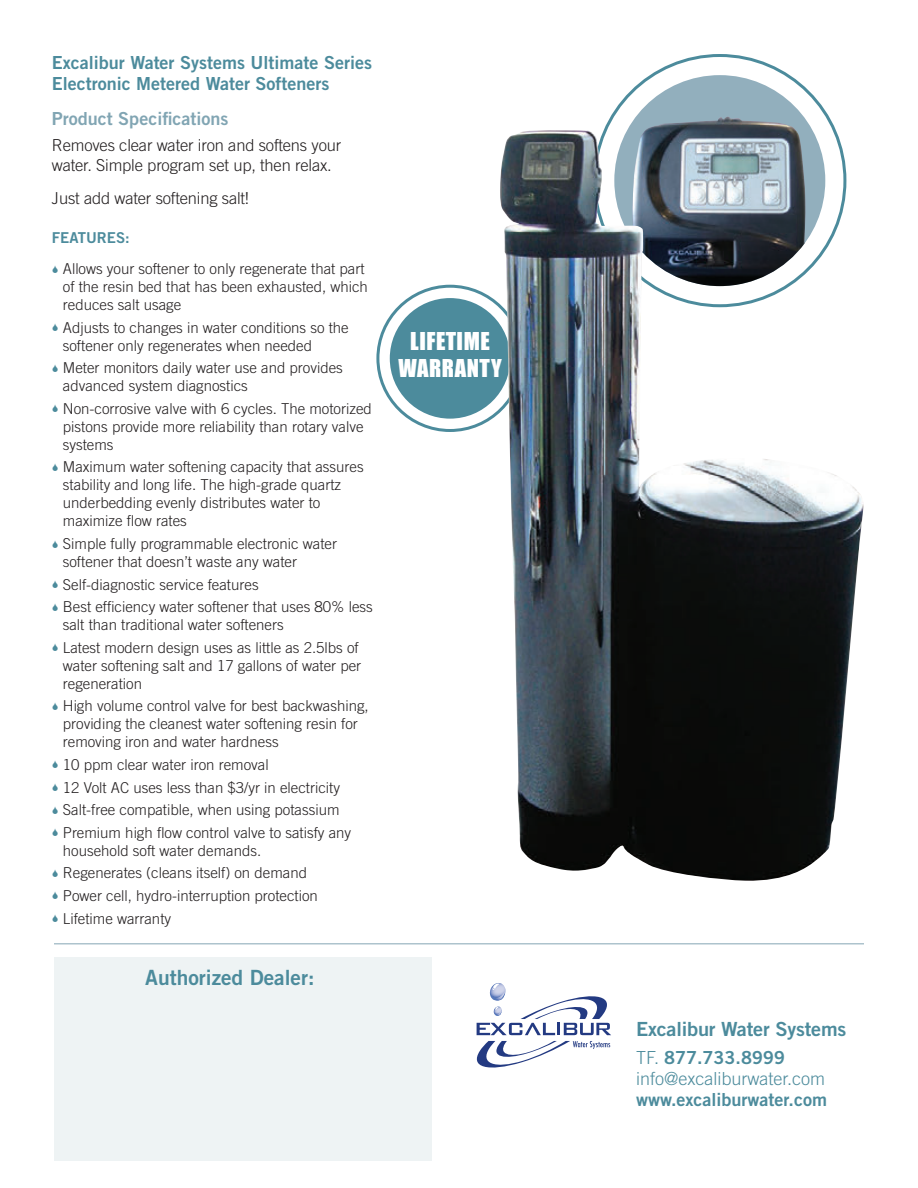
<style>
.page{position:relative;width:918px;height:1188px;background:#fff}
.page>*{position:absolute;margin:0;border:0;box-sizing:border-box;transform-origin:0 0}
.t1{font:22.65px/27.2px "Impact";letter-spacing:.025em;color:#fff;text-align:center}
.t2{font:21px "Trade Gothic Bold Two";color:#4c8b9c}
.t3{font:19.5px "Trade Gothic Bold Two";letter-spacing:-.01em;color:#4c8b9c}
.t4{font:18px/21px "Trade Gothic Bold Two";color:#4c8b9c}
.t5{font:300 18px "Trade Gothic";color:#4c8b9c}
.t6{font:18px "Trade Gothic Bold Two";color:#81a5b3}
.t7{font:300 16.5px/19.8px "Trade Gothic";letter-spacing:-.01em;color:#231f20}
.t8{font:300 15px/18px "Trade Gothic";color:#231f20}
.t9{font:15px "Trade Gothic Bold Two";color:#4c8b9c}
.s1{font-family:"Trade Gothic";font-weight:300}
</style>
<div class="page">
<div style="left:390px;top:298px;width:120px;height:121px;background:#4c8b9c;border-radius:50%"></div>
<div style="left:614px;top:75px;width:211px;height:211px;background:#92afbd;border-radius:50%"></div>
<img style="left:632px;top:116px;width:174px;height:14px">
<img style="left:500px;top:130px;width:364px;height:751px">
<div style="left:54px;top:957px;width:378px;height:204px;background:#eef3f4"></div>
<hr style="left:54px;top:943px;width:810px;height:1px;background:#92afbd">
<svg style="left:477px;top:1041px;width:133px;height:27px"></svg>
<svg style="left:477px;top:983px;width:134px;height:52px"></svg>
<p class="t4" style="left:52px;top:51px;width:322px">Excalibur Water Systems Ultimate Series<br>Electronic Metered Water Softeners</p>
<p class="t6" style="left:52px;top:107px;width:178px">Product Specifications</p>
<p class="t7" style="left:52px;top:135px;width:291px">Removes clear water iron and softens your water. Simple program set up, then relax.</p>
<p class="t7" style="left:52px;top:188px;width:198px">Just add water softening salt!</p>
<p class="t9" style="left:52px;top:228px;width:79px">FEATURES:</p>
<p class="t8" style="left:63px;top:260px;width:307px">Allows your softener to only regenerate that part of the resin bed that has been exhausted, which reduces salt usage</p>
<p class="t8" style="left:63px;top:318px;width:287px">Adjusts to changes in water conditions so the softener only regenerates when needed</p>
<p class="t8" style="left:63px;top:359px;width:282px">Meter monitors daily water use and provides advanced system diagnostics</p>
<p class="t8" style="left:63px;top:399px;width:311px">Non-corrosive valve with 6 cycles. The motorized pistons provide more reliability than rotary valve systems</p>
<p class="t8" style="left:63px;top:458px;width:302px">Maximum water softening capacity that assures stability and long life. The high-grade quartz underbedding evenly distributes water to maximize flow rates</p>
<p class="t8" style="left:63px;top:535px;width:276px">Simple fully programmable electronic water softener that doesn’t waste any water</p>
<p class="t8" style="left:63px;top:573px;width:312px;line-height:22.6px">Self-diagnostic service features<br>Best efficiency water softener that uses 80% less</p>
<p class="t8" style="left:63px;top:613px;width:297px;line-height:22.6px">salt than traditional water softeners<br>Latest modern design uses as little as 2.5lbs of</p>
<p class="t8" style="left:63px;top:656px;width:300px">water softening salt and 17 gallons of water per regeneration</p>
<p class="t8" style="left:63px;top:697px;width:307px">High volume control valve for best backwashing, providing the cleanest water softening resin for removing iron and water hardness</p>
<p class="t8" style="left:63px;top:753px;width:290px;line-height:22.6px">10 ppm clear water iron removal<br>12 Volt AC uses less than $3/yr in electricity Salt-free compatible, when using potassium Premium high flow control valve to satisfy any</p>
<p class="t8" style="left:63px;top:839px;width:257px;line-height:22.6px">household soft water demands.<br>Regenerates (cleans itself) on demand Power cell, hydro-interruption protection Lifetime warranty</p>
<h2 class="t2" style="left:145px;top:964px;width:171px">Authorized Dealer:</h2>
<h1 class="t1" style="left:398px;top:327px;width:105px">LIFETIME<br>WARRANTY</h1>
<h3 class="t3" style="left:636px;top:1017px;width:212px">Excalibur Water Systems</h3>
<p class="t4" style="left:636px;top:1047px;width:150px"><span class="s1">TF.</span> 877.733.8999</p>
<p class="t5" style="left:636px;top:1068px;width:191px">info@excaliburwater.com</p>
<p class="t4" style="left:636px;top:1089px;width:193px">www.excaliburwater.com</p>
</div>
